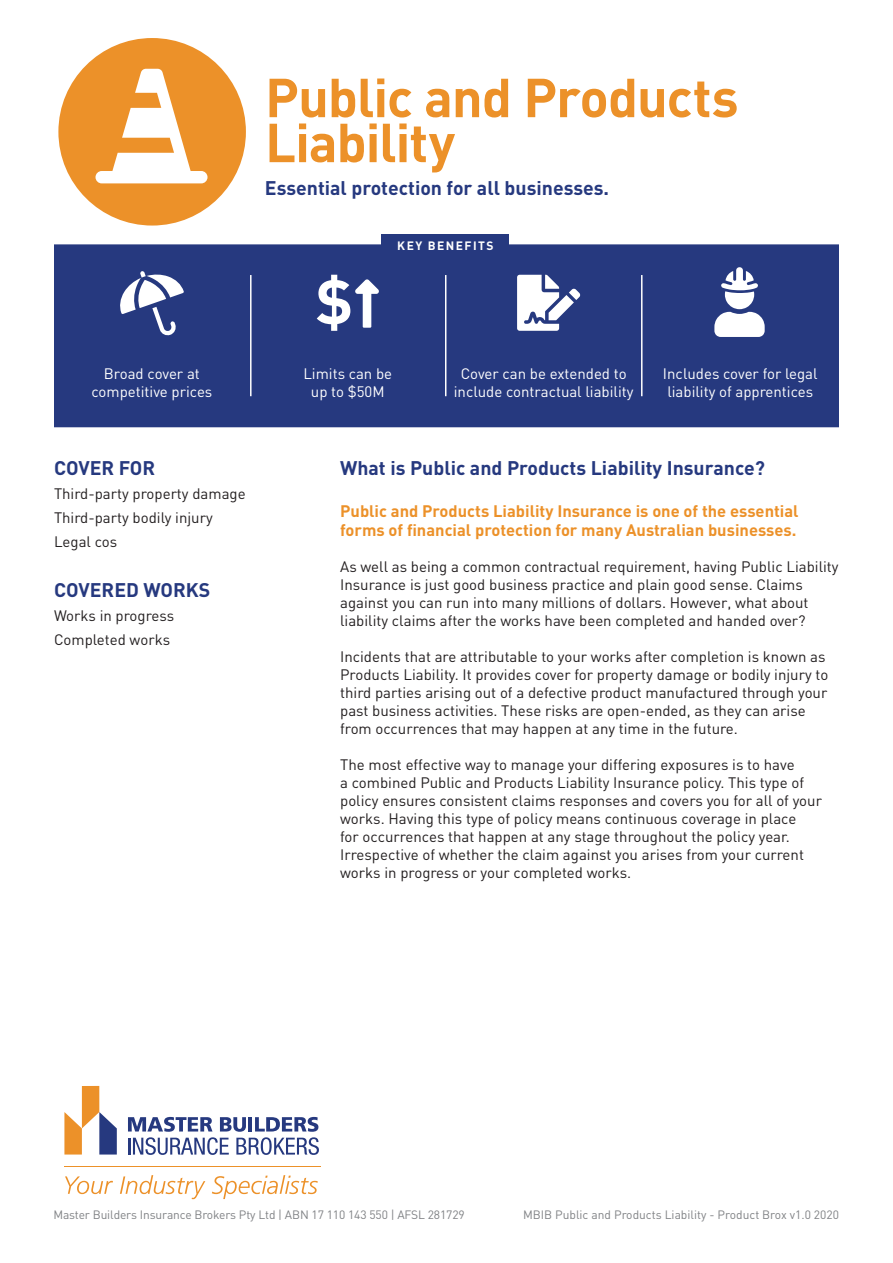
<style>
.page{position:relative;width:893px;height:1263px;background:#fff}
.page>*{position:absolute;margin:0;border:0;box-sizing:border-box;transform-origin:0 0}
.t1{font:700 54px/45px "DIN";letter-spacing:-.02em;color:#ec9129}
.blue_sub_header_13_p{font:700 19.5px "DIN";color:#26397f}
.t2{font:700 16.5px/19.8px "DIN";color:#ec9129}
.t3{font:15px/18px "DIN";color:#231f20}
.t4{font:15px/18px "DIN";color:#fff;text-align:center}
.t5{font:12px "DIN";letter-spacing:-.01em;color:#808285}
.t6{font:700 12px "DIN";letter-spacing:.12em;color:#fff}
</style>
<div class="page">
<svg style="left:64px;top:1086px;width:53px;height:68px"></svg>
<svg style="left:128px;top:1117px;width:191px;height:38px"></svg>
<hr style="left:64px;top:1165px;width:256px;height:1px;background:#ec9129">
<svg style="left:65px;top:1176px;width:48px;height:18px"></svg>
<svg style="left:120px;top:1175px;width:85px;height:24px"></svg>
<svg style="left:212px;top:1175px;width:106px;height:24px"></svg>
<div style="left:58px;top:38px;width:188px;height:188px;background:#ec9129;border-radius:50%"></div>
<svg style="left:95px;top:69px;width:113px;height:114px"></svg>
<div style="left:54px;top:244px;width:785px;height:183px;background:#26397f"></div>
<svg style="left:119px;top:271px;width:65px;height:65px"></svg>
<svg style="left:317px;top:275px;width:62px;height:56px"></svg>
<svg style="left:517px;top:275px;width:63px;height:56px"></svg>
<svg style="left:714px;top:267px;width:51px;height:70px"></svg>
<hr style="left:250px;top:275px;width:2px;height:121px;background:#fff">
<hr style="left:445px;top:275px;width:1px;height:121px;background:#fff">
<hr style="left:641px;top:275px;width:1px;height:121px;background:#fff">
<div style="left:382px;top:234px;width:127px;height:21px;background:#26397f"></div>
<p class="t1" style="left:265px;top:73px;width:475px">Public and Products<br>Liability</p>
<p class="blue_sub_header_13_p" style="left:265px;top:175px;width:346px">Essential protection for all businesses.</p>
<p class="t4" style="left:104px;top:365px;width:97px">Broad cover at</p>
<p class="t4" style="left:91px;top:383px;width:122px">competitive prices</p>
<p class="blue_sub_header_13_p" style="left:54px;top:456px;width:103px">COVER FOR</p>
<p class="t3" style="left:54px;top:485px;width:193px">Third-party property damage</p>
<p class="t3" style="left:54px;top:509px;width:160px">Third-party bodily injury</p>
<p class="t3" style="left:54px;top:533px;width:65px">Legal cos</p>
<p class="blue_sub_header_13_p" style="left:54px;top:578px;width:158px">COVERED WORKS</p>
<p class="t3" style="left:54px;top:607px;width:122px">Works in progress</p>
<p class="t3" style="left:54px;top:631px;width:118px">Completed works</p>
<p class="t6" style="left:397px;top:237px;width:98px">KEY BENEFITS</p>
<p class="t4" style="left:303px;top:365px;width:90px">Limits can be</p>
<p class="t4" style="left:311px;top:383px;width:75px">up to $50M</p>
<p class="t4" style="left:454px;top:365px;width:181px">Cover can be extended to include contractual liability</p>
<p class="t4" style="left:663px;top:365px;width:156px;text-align:left">Includes cover for legal liability of apprentices</p>
<p class="blue_sub_header_13_p" style="left:340px;top:456px;width:426px">What is Public and Products Liability Insurance?</p>
<p class="t2" style="left:340px;top:500px;width:460px">Public and Products Liability Insurance is one of the essential forms of financial protection for many Australian businesses.</p>
<p class="t3" style="left:340px;top:558px;width:500px">As well as being a common contractual requirement, having Public Liability Insurance is just good business practice and plain good sense. Claims against you can run into many millions of dollars. However, what about liability claims after the works have been completed and handed over?</p>
<p class="t3" style="left:340px;top:648px;width:490px">Incidents that are attributable to your works after completion is known as Products Liability. It provides cover for property damage or bodily injury to third parties arising out of a defective product manufactured through your past business activities. These risks are open-ended, as they can arise from occurrences that may happen at any time in the future.</p>
<p class="t3" style="left:340px;top:756px;width:483px">The most effective way to manage your differing exposures is to have<br>a combined Public and Products Liability Insurance policy. This type of policy ensures consistent claims responses and covers you for all of your works. Having this type of policy means continuous coverage in place<br>for occurrences that happen at any stage throughout the policy year.<br>Irrespective of whether the claim against you arises from your current works in progress or your completed works.</p>
<p class="t5" style="left:53px;top:1207px;width:413px">Master Builders Insurance Brokers Pty Ltd | ABN 17 110 143 550 | AFSL 281729</p>
<p class="t5" style="left:523px;top:1207px;width:317px">MBIB Public and Products Liability - Product Brox v1.0 2020</p>
</div>
